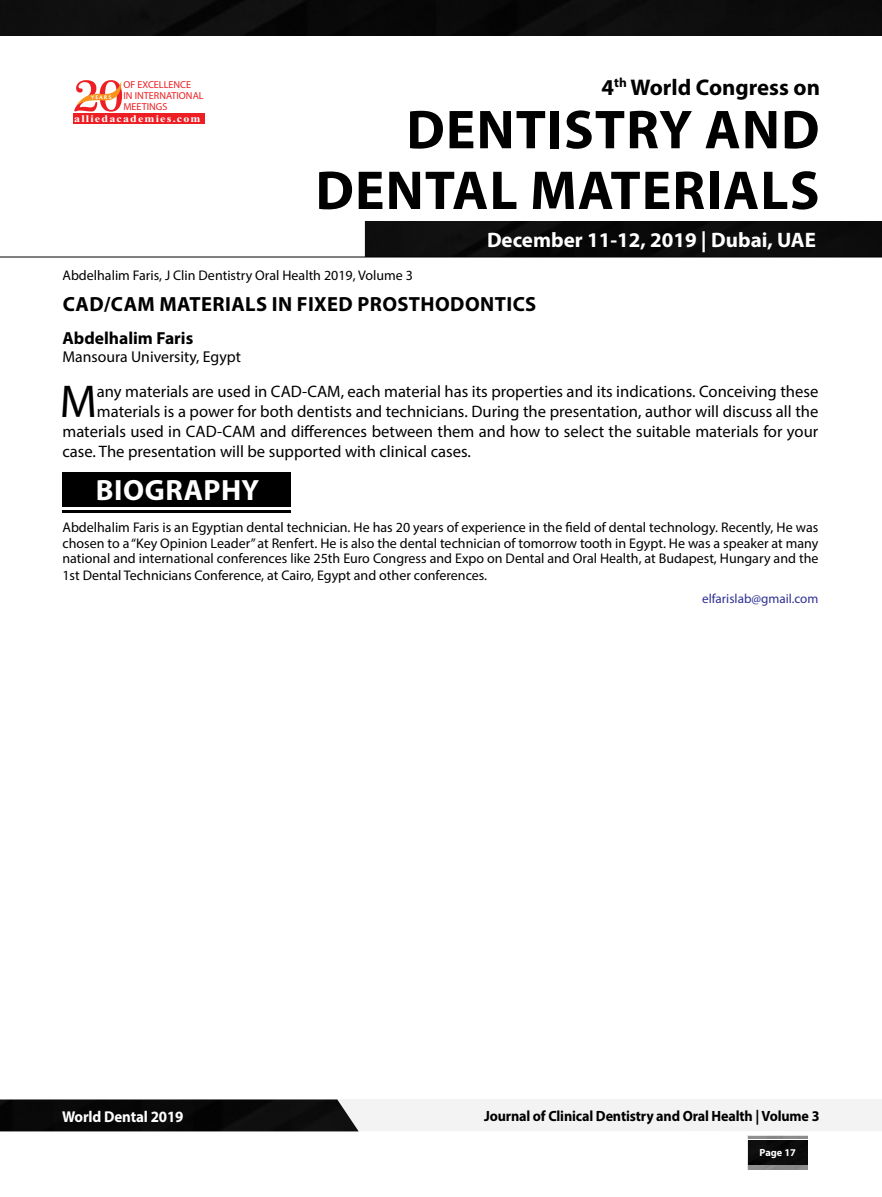
<style>
.page{position:relative;width:882px;height:1197px;background:#fff}
.page>*{position:absolute;margin:0;border:0;box-sizing:border-box;transform-origin:0 0}
.t1{font:700 55.3px/60.7px "Myriad Pro";letter-spacing:.02em;color:#000;text-align:right}
.t2{font:46.2px "Myriad Pro";color:#000}
.t3{font:700 29.4px "Myriad Pro";letter-spacing:.02em;color:#fff}
.t4{font:700 22.75px "Myriad Pro";color:#000}
.t5{font:700 21px "Myriad Pro";color:#fff}
.t6{font:700 20.47px "Myriad Pro";letter-spacing:.02em;color:#000}
.t7{font:700 17.5px "Myriad Pro";color:#000}
.t8{font:16.62px "Myriad Pro";color:#000}
.t9{font:15.75px "Myriad Pro";color:#000}
.t10{font:700 15.75px "Myriad Pro";letter-spacing:-.01em;color:#fff;scale:.95 1}
.t11{font:700 14.88px "Myriad Pro";letter-spacing:-.01em;color:#000;scale:.95 1}
.t12{font:14px/15.4px "Myriad Pro";color:#000;text-align:justify}
.t13{font:13.12px "Myriad Pro";color:#2e3092}
.t14{font:700 10.33px "Myriad Pro";color:#fff}
.t15{font:10.15px/10.8px "Myriad Pro";color:#ed1f24}
.t16{font:700 10.15px "Times New Roman";letter-spacing:.1em;color:#fff;scale:1.18 1}
.t17{font:5.25px "Oregon LDO Black";letter-spacing:.24em;color:#fff;scale:1.06 1}
</style>
<div class="page">
<img style="left:748px;top:1140px;width:60px;height:24px">
<hr style="left:748px;top:1136px;width:60px;height:3px;background:#000">
<div style="left:0;top:1100px;width:359px;height:31px;background:#090909"></div>
<div style="left:365px;top:222px;width:517px;height:35px;background:#0c0c0c"></div>
<div style="left:73px;top:113px;width:132px;height:11px;background:#ed1f24"></div>
<svg style="left:74px;top:80px;width:49px;height:32px"></svg>
<hr style="left:0;top:257px;width:882px;height:1px;background:#000">
<div style="left:0;top:0;width:882px;height:35px;background:#0c0c0c"></div>
<div style="left:62px;top:472px;width:229px;height:35px;background:#000"></div>
<hr style="left:62px;top:510px;width:229px;height:2px;background:#000">
<p class="t15" style="left:123px;top:79px;width:82px">OF EXCELLENCE<br>IN INTERNATIONAL<br>MEETINGS</p>
<p class="t16" style="left:74px;top:111px;width:109px">alliedacademies.com</p>
<p class="t17" style="left:91px;top:94px;width:21px">YEARS</p>
<h3 class="t4" style="left:602px;top:72px;width:220px">4<sup>th</sup> World Congress on</h3>
<h1 class="t1" style="left:316px;top:97px;width:506px">DENTISTRY AND<br>DENTAL MATERIALS</h1>
<h3 class="t5" style="left:487px;top:226px;width:330px">December 11-12, 2019 | Dubai, UAE</h3>
<p class="t12" style="left:62px;top:267px;width:352px">Abdelhalim Faris, J Clin Dentistry Oral Health 2019, Volume 3</p>
<h3 class="t6" style="left:63px;top:291px;width:475px">CAD/CAM MATERIALS IN FIXED PROSTHODONTICS</h3>
<p class="t7" style="left:62px;top:327px;width:132px">Abdelhalim Faris</p>
<p class="t9" style="left:62px;top:347px;width:180px">Mansoura University, Egypt</p>
<h2 class="t2" style="left:60px;top:373px;width:39px">M</h2>
<p class="t8" style="left:97px;top:381px;width:723px">any materials are used in CAD-CAM, each material has its properties and its indications. Conceiving these</p>
<p class="t8" style="left:97px;top:401px;width:723px">materials is a power for both dentists and technicians. During the presentation, author will discuss all the</p>
<p class="t8" style="left:62px;top:421px;width:757px">materials used in CAD-CAM and differences between them and how to select the suitable materials for your</p>
<p class="t8" style="left:62px;top:441px;width:410px">case. The presentation will be supported with clinical cases.</p>
<h3 class="t3" style="left:96px;top:471px;width:165px">BIOGRAPHY</h3>
<p class="t12" style="left:62px;top:520px;width:757px">Abdelhalim Faris is an Egyptian dental technician. He has 20 years of experience in the field of dental technology. Recently, He was chosen to a “Key Opinion Leader” at Renfert. He is also the dental technician of tomorrow tooth in Egypt. He was a speaker at many national and international conferences like 25th Euro Congress and Expo on Dental and Oral Health, at Budapest, Hungary and the</p>
<p class="t12" style="left:62px;top:567px;width:426px">1st Dental Technicians Conference, at Cairo, Egypt and other conferences.</p>
<p class="t13" style="left:702px;top:590px;width:118px">elfarislab@gmail.com</p>
<p class="t10" style="left:62px;top:1106px;width:129px">World Dental 2019</p>
<p class="t11" style="left:484px;top:1106px;width:355px">Journal of Clinical Dentistry and Oral Health | Volume 3</p>
<p class="t14" style="left:760px;top:1146px;width:38px">Page 17</p>
</div>
